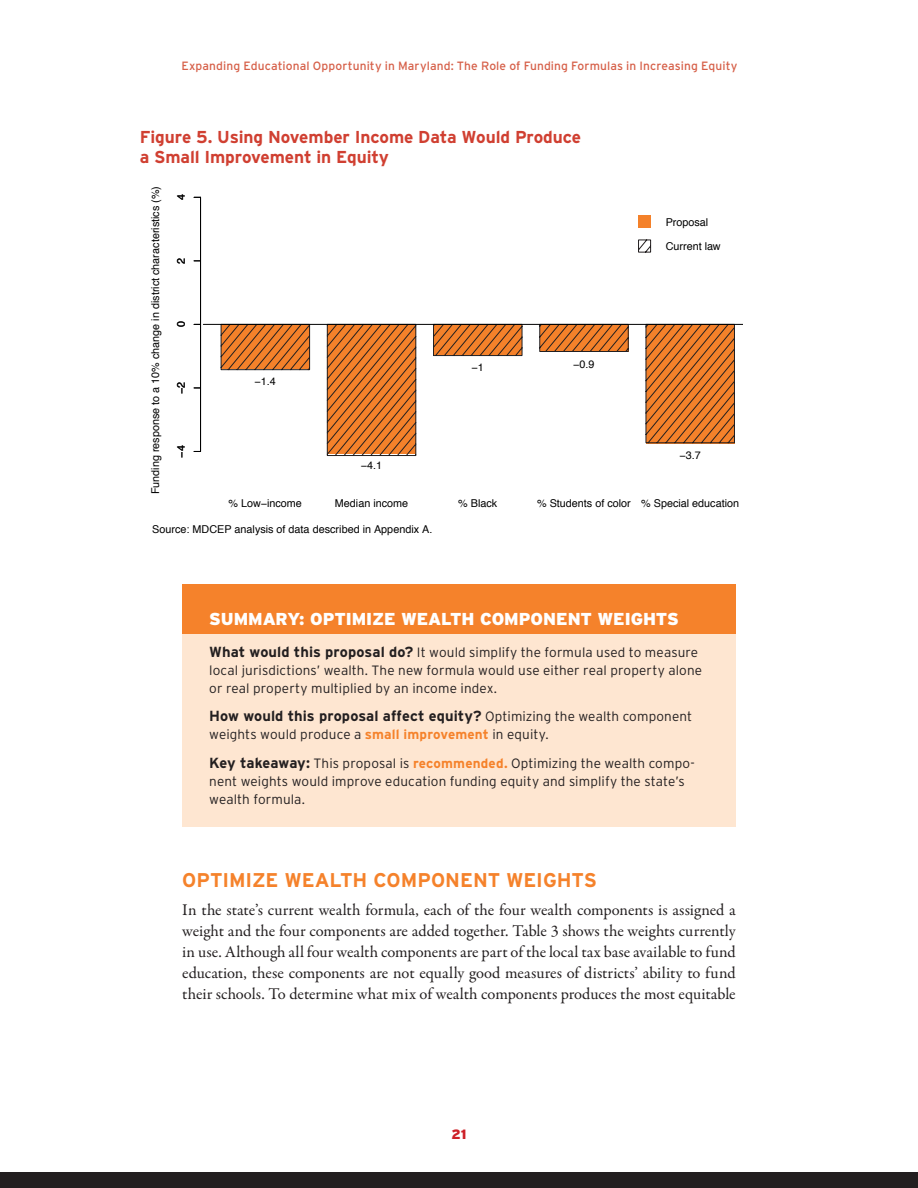
<style>
.page{position:relative;width:918px;height:1188px;background:#fff}
.page>*{position:absolute;margin:0;border:0;box-sizing:border-box;transform-origin:0 0}
.t1{font:700 19.8px "Interstate";letter-spacing:-.005em;color:#f5822b}
.t2{font:700 17.25px/20.7px "Interstate";letter-spacing:-.005em;color:#d03f31}
.t3{font:900 17.25px "Interstate";letter-spacing:-.005em;color:#fff}
.t4{font:16.5px/21px "Garamond Premr Pro";letter-spacing:-.005em;color:#231f20;text-align:justify}
.t5{font:700 14.7px "Interstate";letter-spacing:.005em;color:#231f20}
.t6{font:300 13.5px/18px "Interstate";letter-spacing:.01em;color:#231f20}
.t7{font:900 13.5px "Interstate";color:#cd2027}
.t8{font:12px "Interstate";letter-spacing:.01em;color:#d66049}
.t9{font:10.8px "Helvetica";color:#000}
.s1{font-weight:700;font-size:14.7px}
.s2{font-weight:300;font-size:13.5px}
.s3{font-weight:700;color:#f5822b}
</style>
<div class="page">
<div style="left:0;top:1172px;width:918px;height:16px;background:#231f20"></div>
<div style="left:182px;top:584px;width:554px;height:51px;background:#f5822b"></div>
<div style="left:182px;top:634px;width:554px;height:81px;background:#fee6d1"></div>
<div style="left:182px;top:699px;width:554px;height:63px;background:#fee6d1"></div>
<div style="left:182px;top:746px;width:554px;height:81px;background:#fee6d1"></div>
<svg style="left:220px;top:323px;width:515px;height:133px"></svg>
<hr style="left:200px;top:197px;width:1px;height:254px;background:#000">
<hr style="left:203px;top:324px;width:540px;height:1px;background:#000">
<div style="left:639px;top:216px;width:12px;height:12px;background:#f4812a"></div>
<svg style="left:638px;top:239px;width:14px;height:14px"></svg>
<p class="t8" style="left:181px;top:59px;width:558px">Expanding Educational Opportunity in Maryland: The Role of Funding Formulas in Increasing Equity</p>
<p class="t2" style="left:140px;top:126px;width:443px">Figure 5. Using November Income Data Would Produce a Small Improvement in Equity</p>
<p class="t9" style="left:147px;top:494px;width:310px;rotate:-90deg">Funding response to a 10% change in district characteristics (%)</p>
<p class="t9" style="left:229px;top:494px;width:75px">% Low−income</p>
<p class="t9" style="left:335px;top:494px;width:75px">Median income</p>
<p class="t9" style="left:458px;top:494px;width:41px">% Black</p>
<p class="t9" style="left:537px;top:494px;width:204px">% Students of color % Special education</p>
<p class="t9" style="left:173px;top:200px;width:8px;rotate:-90deg">4</p>
<p class="t9" style="left:666px;top:213px;width:44px">Proposal</p>
<p class="t9" style="left:666px;top:238px;width:57px">Current law</p>
<p class="t9" style="left:173px;top:264px;width:8px;rotate:-90deg">2</p>
<p class="t9" style="left:173px;top:327px;width:8px;rotate:-90deg">0</p>
<p class="t9" style="left:472px;top:359px;width:14px">−1</p>
<p class="t9" style="left:573px;top:356px;width:23px">−0.9</p>
<p class="t9" style="left:255px;top:373px;width:23px">−1.4</p>
<p class="t9" style="left:173px;top:394px;width:14px;rotate:-90deg">−2</p>
<p class="t9" style="left:173px;top:458px;width:14px;rotate:-90deg">−4</p>
<p class="t9" style="left:680px;top:447px;width:23px">−3.7</p>
<p class="t9" style="left:361px;top:457px;width:23px">−4.1</p>
<p class="t9" style="left:152px;top:521px;width:282px">Source: MDCEP analysis of data described in Appendix A.</p>
<p class="t3" style="left:209px;top:609px;width:471px">SUMMARY: OPTIMIZE WEALTH COMPONENT WEIGHTS</p>
<p class="t6" style="left:209px;top:643px;width:495px"><span class="s1">What would this proposal do?</span> It would simplify the formula used to measure local jurisdictions’ wealth. The new formula would use either real property alone or real property multiplied by an income index.</p>
<p class="t5" style="left:209px;top:708px;width:485px">How would this proposal affect equity? <span class="s2">Optimizing the wealth component</span></p>
<p class="t6" style="left:209px;top:720px;width:487px;line-height:28.8px">weights would produce a <span class="s3">small improvement</span> in equity.<br><span class="s1">Key takeaway:</span> This proposal is <span class="s3">recommended.</span> Optimizing the wealth compo-</p>
<p class="t6" style="left:209px;top:772px;width:477px">nent weights would improve education funding equity and simplify the state’s wealth formula.</p>
<p class="t1" style="left:182px;top:869px;width:416px">OPTIMIZE WEALTH COMPONENT WEIGHTS</p>
<p class="t4" style="left:182px;top:899px;width:555px">In the state’s current wealth formula, each of the four wealth components is assigned a weight and the four components are added together. Table 3 shows the weights currently in use. Although all four wealth components are part of the local tax base available to fund education, these components are not equally good measures of districts’ ability to fund their schools. To determine what mix of wealth components produces the most equitable</p>
<p class="t7" style="left:451px;top:1127px;width:17px">21</p>
</div>
